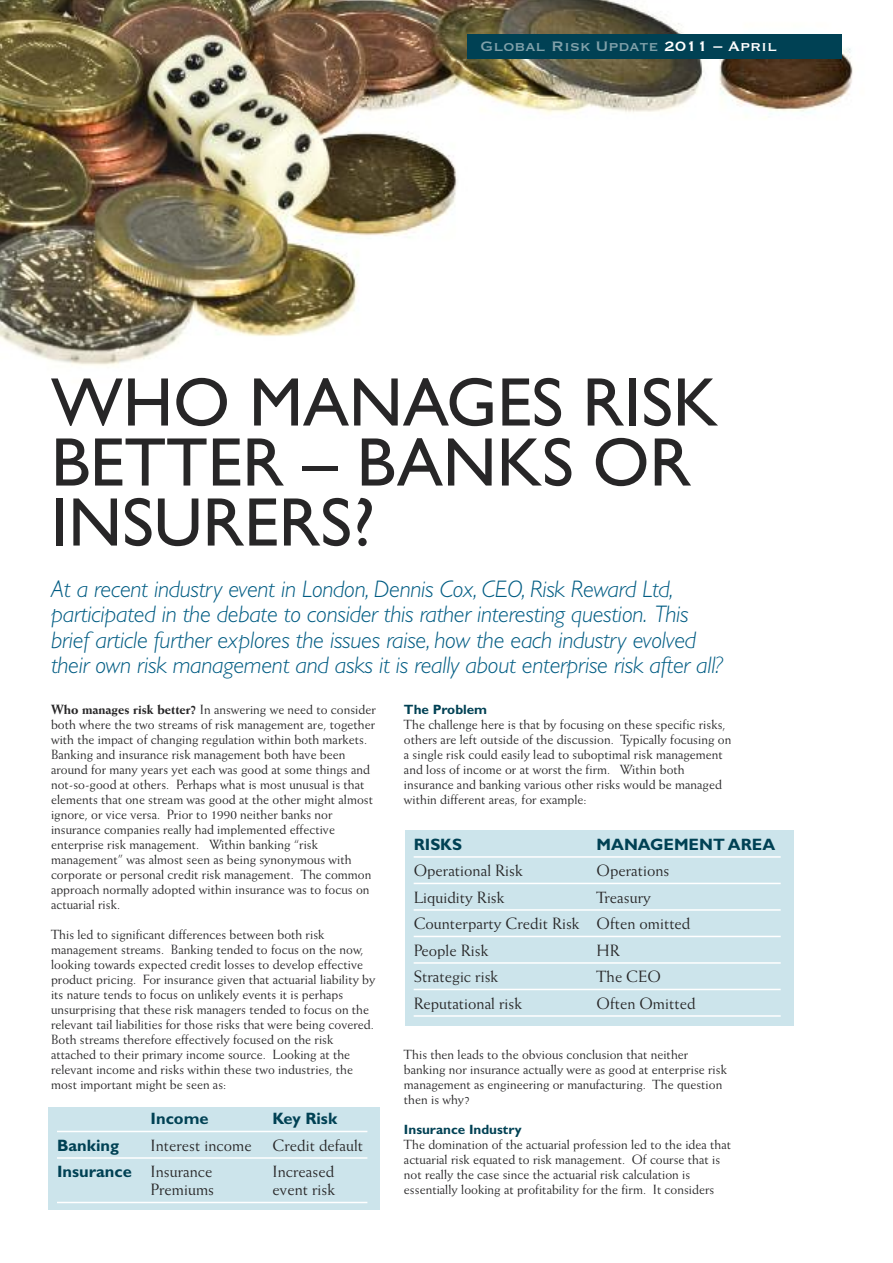
<style>
.page{position:relative;width:893px;height:1263px;background:#fff}
.page>*{position:absolute;margin:0;border:0;box-sizing:border-box;transform-origin:0 0}
.t1{font:69px/60px "Gill Sans";color:#272627}
.t2{font:italic 300 24px/25.5px "Gill Sans";letter-spacing:-.01em;color:#005c83}
.t3{font:18px "Copperplate";color:#80a0a9}
.t4{font:16.5px/26.5px "Weiss BT";color:#272627}
.t5{font:700 16.5px "Gill Sans";color:#004154}
.t6{font:13.5px/15px "Weiss BT";color:#272627}
.t7{font:700 13.5px "Gill Sans";color:#004154}
.s1{color:#fff}
.s2{font-weight:800}
.s3{font-family:"Weiss BT";font-weight:400;color:#272627}
</style>
<div class="page">
<img style="left:0;top:0;width:853px;height:366px">
<div style="left:468px;top:34px;width:374px;height:24px;background:#004154"></div>
<div style="left:48px;top:1106px;width:332px;height:103px;background:#cce4eb"></div>
<hr style="left:57px;top:1131px;width:310px;height:1px;background:#fff">
<hr style="left:57px;top:1157px;width:310px;height:2px;background:#fff">
<hr style="left:57px;top:1202px;width:310px;height:1px;background:#fff">
<div style="left:405px;top:829px;width:388px;height:196px;background:#cce4eb"></div>
<hr style="left:414px;top:856px;width:367px;height:2px;background:#fff">
<hr style="left:414px;top:883px;width:367px;height:1px;background:#fff">
<hr style="left:414px;top:909px;width:367px;height:2px;background:#fff">
<hr style="left:414px;top:936px;width:367px;height:1px;background:#fff">
<hr style="left:414px;top:962px;width:367px;height:2px;background:#fff">
<hr style="left:414px;top:989px;width:367px;height:1px;background:#fff">
<hr style="left:414px;top:1015px;width:367px;height:2px;background:#fff">
<h3 class="t3" style="left:480px;top:35px;width:298px">Global Risk Update <span class="s1">2011 – April</span></h3>
<h1 class="t1" style="left:51px;top:379px;width:669px">WHO MANAGES RISK<br>BETTER – BANKS OR<br>INSURERS?</h1>
<p class="t2" style="left:51px;top:578px;width:673px">At a recent industry event in London, Dennis Cox, CEO, Risk Reward Ltd, participated in the debate to consider this rather interesting question. This brief article further explores the issues raise, how the each industry evolved their own risk management and asks it is really about enterprise risk after all?</p>
<p class="t6" style="left:51px;top:703px;width:326px"><span class="s2">Who manages risk better?</span> In answering we need to consider both where the two streams of risk management are, together with the impact of changing regulation within both markets.<br>Banking and insurance risk management both have been around for many years yet each was good at some things and not-so-good at others. Perhaps what is most unusual is that elements that one stream was good at the other might almost ignore, or vice versa. Prior to 1990 neither banks nor insurance companies really had implemented effective enterprise risk management. Within banking “risk management” was almost seen as being synonymous with corporate or personal credit risk management. The common approach normally adopted within insurance was to focus on actuarial risk.</p>
<p class="t6" style="left:51px;top:928px;width:326px">This led to significant differences between both risk management streams. Banking tended to focus on the now, looking towards expected credit losses to develop effective product pricing. For insurance given that actuarial liability by its nature tends to focus on unlikely events it is perhaps unsurprising that these risk managers tended to focus on the relevant tail liabilities for those risks that were being covered.<br>Both streams therefore effectively focused on the risk attached to their primary income source. Looking at the relevant income and risks within these two industries, the most important might be seen as:</p>
<p class="t5" style="left:151px;top:1109px;width:60px">Income</p>
<p class="t5" style="left:273px;top:1109px;width:66px">Key Risk</p>
<p class="t5" style="left:57px;top:1135px;width:64px">Banking</p>
<p class="t4" style="left:151px;top:1133px;width:103px">Interest income</p>
<p class="t4" style="left:273px;top:1133px;width:92px">Credit default</p>
<p class="t5" style="left:57px;top:1162px;width:157px">Insurance <span class="s3">Insurance</span></p>
<p class="t4" style="left:273px;top:1160px;width:63px">Increased</p>
<p class="t4" style="left:151px;top:1178px;width:65px">Premiums</p>
<p class="t4" style="left:273px;top:1178px;width:64px">event risk</p>
<p class="t7" style="left:404px;top:701px;width:85px">The Problem</p>
<p class="t6" style="left:404px;top:718px;width:329px">The challenge here is that by focusing on these specific risks, others are left outside of the discussion. Typically focusing on a single risk could easily lead to suboptimal risk management and loss of income or at worst the firm. Within both insurance and banking various other risks would be managed within different areas, for example:</p>
<p class="t5" style="left:414px;top:834px;width:50px">RISKS</p>
<p class="t5" style="left:596px;top:834px;width:180px">MANAGEMENT AREA</p>
<p class="t4" style="left:414px;top:859px;width:111px">Operational Risk</p>
<p class="t4" style="left:596px;top:859px;width:75px">Operations</p>
<p class="t4" style="left:414px;top:885px;width:92px">Liquidity Risk</p>
<p class="t4" style="left:414px;top:885px;width:278px;text-indent:183px">Treasury<br>Counterparty Credit Risk Often omitted<br>People Risk</p>
<p class="t4" style="left:596px;top:938px;width:25px">HR</p>
<p class="t4" style="left:414px;top:965px;width:86px">Strategic risk</p>
<p class="t4" style="left:596px;top:965px;width:66px">The CEO</p>
<p class="t4" style="left:414px;top:991px;width:110px">Reputational risk</p>
<p class="t4" style="left:596px;top:991px;width:101px">Often Omitted</p>
<p class="t6" style="left:404px;top:1048px;width:325px">This then leads to the obvious conclusion that neither banking nor insurance actually were as good at enterprise risk management as engineering or manufacturing. The question then is why?</p>
<p class="t7" style="left:404px;top:1121px;width:119px">Insurance Industry</p>
<p class="t6" style="left:404px;top:1138px;width:329px">The domination of the actuarial profession led to the idea that actuarial risk equated to risk management. Of course that is not really the case since the actuarial risk calculation is essentially looking at profitability for the firm. It considers</p>
</div>
